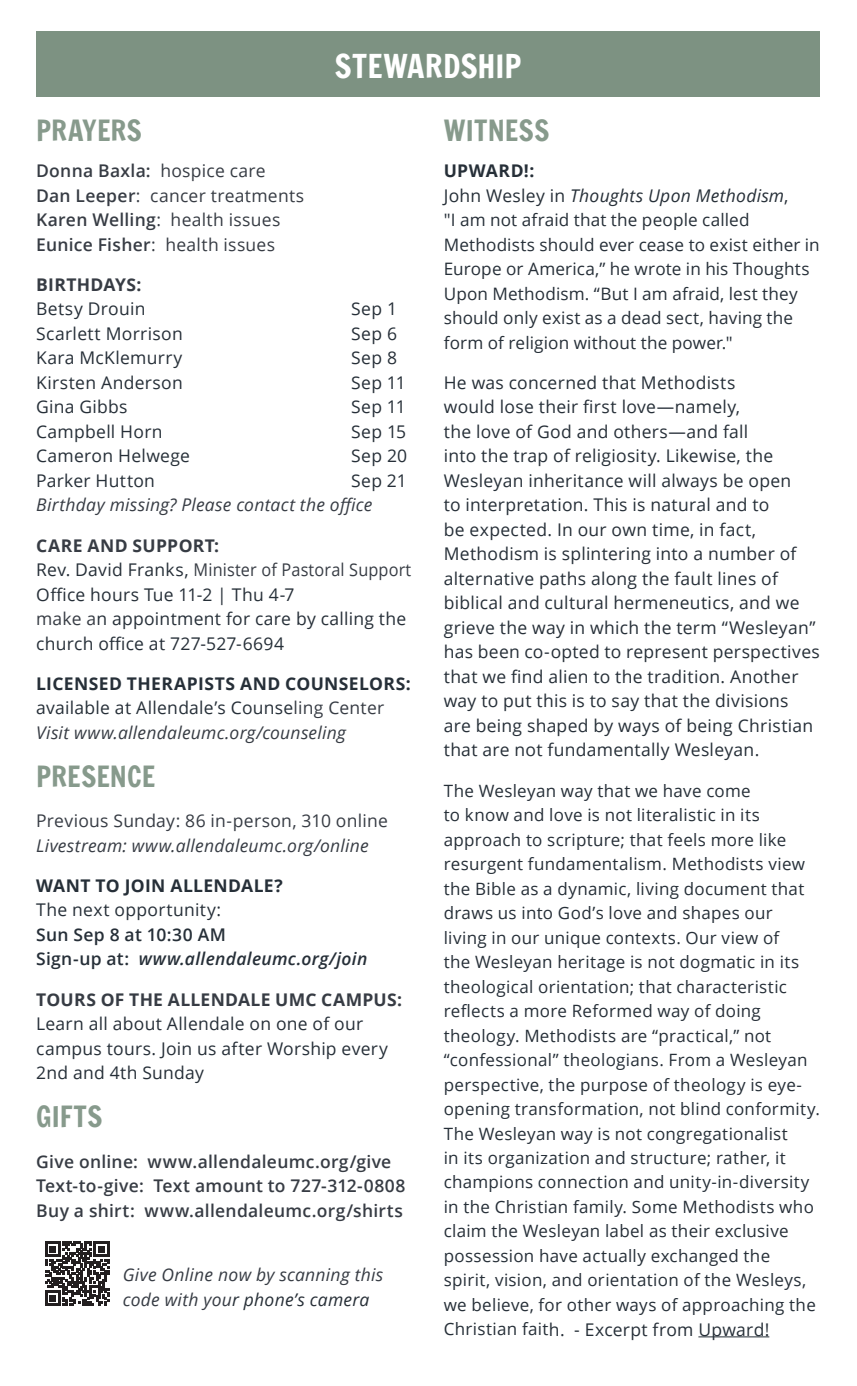
<style>
.page{position:relative;width:857px;height:1386px;background:#fff}
.page>*{position:absolute;margin:0;border:0;box-sizing:border-box;transform-origin:0 0}
.t1{font:31.5px "Francois One";letter-spacing:.005em;color:#fff}
.t2{font:28px "Francois One";letter-spacing:.01em;color:#879a8c}
.t3{font:17.5px/24.5px "Open Sans";letter-spacing:.015em;color:#262f38}
.t4{font:italic 17.5px/24.5px "Open Sans";letter-spacing:.015em;color:#373c44}
.t5{font:17.5px/24.5px "Open Sans";letter-spacing:.015em;color:#373c44}
.t6{font:600 17.5px/24.5px "Open Sans";letter-spacing:.015em;color:#373c44}
.t7{font:600 17.5px/24.5px "Open Sans";letter-spacing:.015em;color:#262f38}
.t8{font:italic 17.5px/24.5px "Open Sans";letter-spacing:.015em;color:#262f38}
.t9{font:700 17.5px "Open Sans";letter-spacing:.015em;color:#373c44}
.t10{font:700 17.5px "Open Sans";letter-spacing:.015em;color:#262f38}
.t11{font:17.15px/24.5px "Open Sans";letter-spacing:.01em;color:#262f38}
.t12{font:16.97px/24.5px "Open Sans";letter-spacing:.02em;color:#262f38}
.s1{font-weight:600}
.s2{font-weight:700;color:#373c44}
.s3{color:#373c44}
.s4{font-weight:700;font-style:normal;color:#262f38}
.s5{font-style:normal;color:#262f38}
.s6{font-style:normal}
.s7{font-style:italic}
.s8{color:#272f37}
.s9{font-weight:700;font-style:normal}
.s10{font-size:16.97px}
</style>
<div class="page">
<div style="left:36px;top:32px;width:784px;height:65px;background:#7d9282"></div>
<hr style="left:698px;top:1336px;width:71px;height:1px;background:#262f38">
<svg style="left:45px;top:1242px;width:64px;height:64px"></svg>
<h1 class="t1" style="left:335px;top:49px;width:188px">STEWARDSHIP</h1>
<h2 class="t2" style="left:36px;top:115px;width:107px">PRAYERS</h2>
<p class="t5" style="left:36px;top:158px;width:270px"><span class="s1">Donna Baxla:</span> hospice care<br><span class="s1">Dan Leeper</span>: cancer treatments<br><span class="s1">Karen Welling</span>: health issues<br><span class="s1">Eunice Fisher</span>: health issues</p>
<p class="t9" style="left:36px;top:272px;width:107px">BIRTHDAYS:</p>
<p class="t3" style="left:36px;top:296px;width:111px">Betsy Drouin</p>
<p class="t3" style="left:351px;top:296px;width:47px">Sep 1</p>
<p class="t3" style="left:36px;top:321px;width:148px">Scarlett Morrison</p>
<p class="t3" style="left:351px;top:321px;width:47px">Sep 6</p>
<p class="t3" style="left:36px;top:345px;width:148px">Kara McKlemurry</p>
<p class="t3" style="left:351px;top:345px;width:47px">Sep 8</p>
<p class="t3" style="left:36px;top:370px;width:148px">Kirsten Anderson</p>
<p class="t3" style="left:351px;top:370px;width:56px">Sep 11</p>
<p class="t3" style="left:36px;top:394px;width:93px">Gina Gibbs</p>
<p class="t3" style="left:351px;top:394px;width:56px">Sep 11</p>
<p class="t3" style="left:36px;top:419px;width:128px">Campbell Horn</p>
<p class="t3" style="left:351px;top:419px;width:56px">Sep 15</p>
<p class="t3" style="left:36px;top:443px;width:155px">Cameron Helwege</p>
<p class="t3" style="left:351px;top:443px;width:57px">Sep 20</p>
<p class="t3" style="left:36px;top:468px;width:120px">Parker Hutton</p>
<p class="t3" style="left:351px;top:468px;width:57px">Sep 21</p>
<p class="t4" style="left:36px;top:492px;width:338px">Birthday missing? Please contact the office</p>
<p class="t3" style="left:36px;top:533px;width:377px"><span class="s2">CARE AND SUPPORT:<br></span>Rev. David Franks, <span class="s3">Minister of Pastoral Support </span>Office hours Tue 11-2 | Thu 4-7<br><span class="s3">make a</span>n appointment for care by calling the church office at 727-527-6694</p>
<p class="t4" style="left:36px;top:671px;width:376px"><span class="s4">LICENSED THERAPISTS AND COUNSELORS: </span><span class="s5">available at Allendale’s Counse</span><span class="s6">ling Center<br></span>Visit www.allendaleumc.org/counseling</p>
<h2 class="t2" style="left:36px;top:761px;width:121px">PRESENCE</h2>
<p class="t5" style="left:36px;top:808px;width:353px">Previous Sunday: 86 in-person, 310 online</p>
<p class="t4" style="left:36px;top:833px;width:334px">Livestream: www.allendaleumc.org/online</p>
<p class="t10" style="left:36px;top:873px;width:248px">WANT TO JOIN ALLENDALE?</p>
<p class="t3" style="left:36px;top:897px;width:187px">The next opportunity:</p>
<p class="t7" style="left:36px;top:922px;width:333px">Sun Sep 8 at 10:30 AM<br>Sign-up at: <span class="s7">www.allendaleumc.org/join</span></p>
<p class="t9" style="left:36px;top:987px;width:367px">TOURS OF THE ALLENDALE UMC CAMPUS:</p>
<p class="t3" style="left:36px;top:1011px;width:353px">Learn all about Allendale on one of our campus tours. Join us after Worship every<br>2nd and 4th Sunday</p>
<h2 class="t2" style="left:36px;top:1101px;width:68px">GIFTS</h2>
<p class="t6" style="left:36px;top:1149px;width:371px">Give online: www.allendaleumc.org/give<br>Text-to-give: Text amount to 727-312-0808<br>Buy a shirt: www.allendaleumc.org/shirts</p>
<p class="t4" style="left:123px;top:1262px;width:262px">Give Online now by scanning this code with you<span class="s8">r phone’s camera</span></p>
<h2 class="t2" style="left:444px;top:115px;width:107px">WITNESS</h2>
<p class="t8" style="left:444px;top:158px;width:346px"><span class="s9">UPWARD!:<br></span><span class="s6">John Wesley in</span> Thoughts Upon Methodism<span class="s6">,</span></p>
<p class="t11" style="left:444px;top:207px;width:377px">"I am not afraid that the people called Methodists should ever cease to exist either in Europe or America,” he wrote in his Thoughts Upon Methodism. “But I am afraid, lest they should only exist as a dead sect, having the form of religion without the power."</p>
<p class="t3" style="left:444px;top:370px;width:378px">He was concerned that Methodists<br>would lose their first love—namely,<br>the love of God and others—and fall<br>into the trap of religiosity. Likewise, the Wesleyan inheritance will always be open<br>to interpretation. This is natural and to<br>be expected. In our own time, in fact, Methodism is splintering into a number of alternative paths along the fault lines of biblical and cultural hermeneutics, and we grieve the way in which the term “Wesleyan” has been co-opted to represent perspectives that we find alien to the tradition. Another way to put this is to say that the divisions are being shaped by ways of being Christian that are not fundamentally Wesleyan.</p>
<p class="t12" style="left:444px;top:778px;width:378px">The Wesleyan way that we have come<br>to know and love is not literalistic in its approach to scripture; that feels more like resurgent fundamentalism. Methodists view the Bible as a dynamic, living document that draws us into God’s love and shapes our living in our unique contexts. Our view of<br>the Wesleyan heritage is not dogmatic in its theological orientation; that characteristic reflects a more Reformed way of doing theology. Methodists are “practical,” not “confessional” theologians. From a Wesleyan perspective, the purpose of theology is eye&shy;opening transformation, not blind conformity.<br>The Wesleyan way is not congregationalist<br>in its organization and structure; rather, it champions connection and unity-in-diversity in the Christian family. Some Methodists who claim the Wesleyan label as their exclusive possession have actually exchanged the spirit, vision, and orientation of the Wesleys, we believe, for other ways of approaching the</p>
<p class="t3" style="left:444px;top:1317px;width:327px"><span class="s10">Christian fait</span>h. - Excerpt from Upward!</p>
</div>
